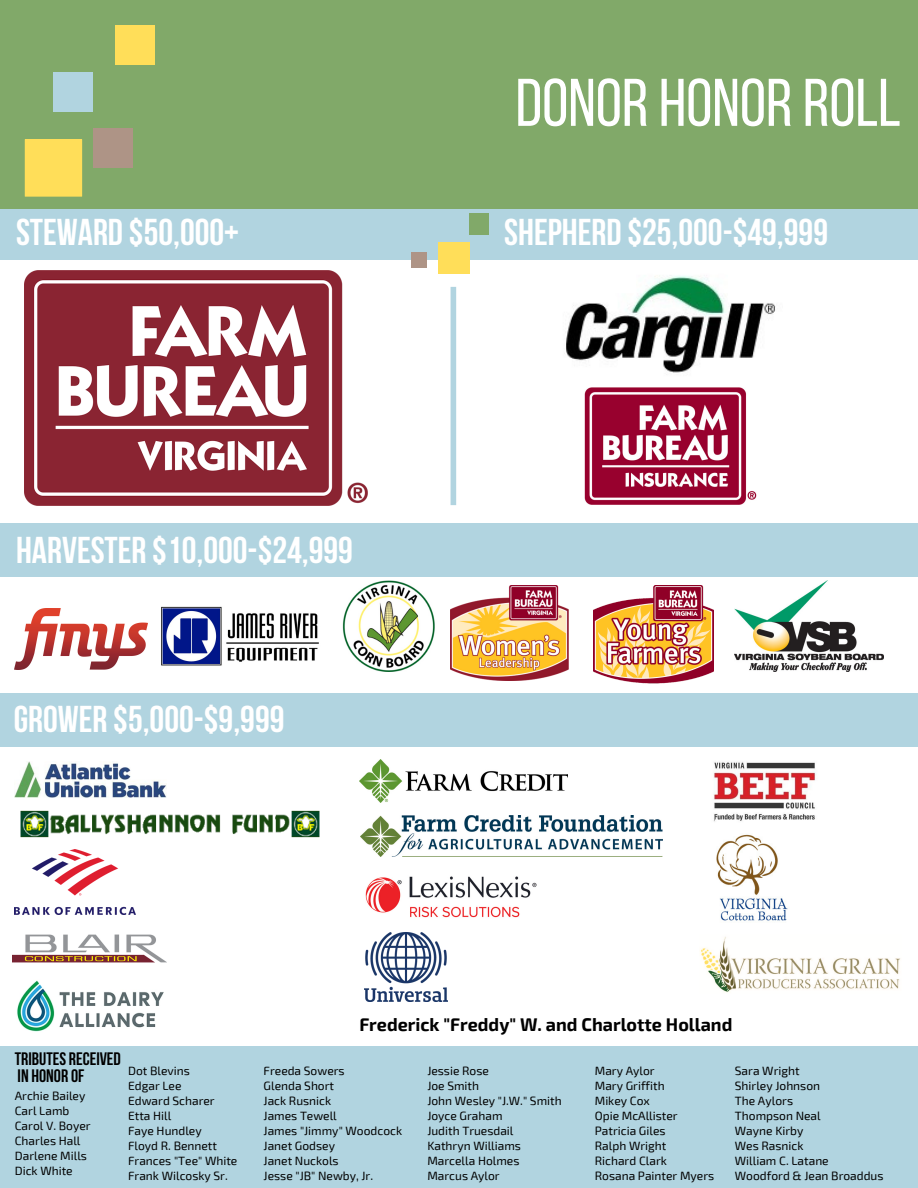
<style>
.page{position:relative;width:918px;height:1188px;background:#fff}
.page>*{position:absolute;margin:0;border:0;box-sizing:border-box;transform-origin:0 0}
.t1{font:67.2px "Bebas Neue";color:#fff}
.t2{font:700 37.2px "Bebas Neue";color:#fff}
.t3{font:700 18px "Exo 2";color:#000}
.t4{font:700 18px/16.8px "Bebas Neue";color:#000}
.t5{font:12px/15px "Exo 2";color:#000}
</style>
<div class="page">
<div style="left:0;top:206px;width:918px;height:54px;background:#b1d4e0"></div>
<div style="left:0;top:0;width:918px;height:209px;background:#81a969"></div>
<div style="left:25px;top:139px;width:57px;height:58px;background:#ffde59"></div>
<div style="left:115px;top:25px;width:40px;height:40px;background:#ffde59"></div>
<div style="left:54px;top:72px;width:39px;height:39px;background:#b1d4e0"></div>
<div style="left:93px;top:128px;width:40px;height:40px;background:#ae9486"></div>
<div style="left:438px;top:242px;width:31px;height:31px;background:#ffde59"></div>
<div style="left:469px;top:213px;width:19px;height:21px;background:#81a969"></div>
<div style="left:412px;top:252px;width:15px;height:16px;background:#ae9486"></div>
<img style="left:25px;top:271px;width:343px;height:235px">
<img style="left:566px;top:275px;width:210px;height:98px">
<img style="left:584px;top:388px;width:173px;height:117px">
<div style="left:451px;top:287px;width:5px;height:218px;background:#b1d4e0"></div>
<div style="left:0;top:523px;width:918px;height:54px;background:#b1d4e0"></div>
<img style="left:15px;top:608px;width:133px;height:61px">
<img style="left:161px;top:606px;width:158px;height:60px">
<img style="left:342px;top:580px;width:93px;height:92px">
<img style="left:593px;top:586px;width:120px;height:98px">
<img style="left:734px;top:580px;width:150px;height:92px">
<img style="left:15px;top:762px;width:152px;height:36px">
<img style="left:20px;top:810px;width:300px;height:28px">
<img style="left:15px;top:849px;width:120px;height:65px">
<img style="left:13px;top:934px;width:154px;height:29px">
<img style="left:17px;top:980px;width:147px;height:52px">
<img style="left:359px;top:760px;width:208px;height:42px">
<img style="left:360px;top:815px;width:303px;height:42px">
<img style="left:365px;top:876px;width:172px;height:42px">
<img style="left:365px;top:932px;width:83px;height:69px">
<img style="left:713px;top:762px;width:104px;height:60px">
<img style="left:716px;top:834px;width:72px;height:87px">
<img style="left:700px;top:937px;width:200px;height:56px">
<div style="left:0;top:693px;width:918px;height:54px;background:#b1d4e0"></div>
<div style="left:0;top:1047px;width:918px;height:141px;background:#b1d4e0"></div>
<img style="left:451px;top:586px;width:118px;height:94px">
<h1 class="t1" style="left:516px;top:75px;width:387px">DONOR HONORROLL</h1>
<h2 class="t2" style="left:16px;top:217px;width:224px">STEWARD $50,000+</h2>
<h2 class="t2" style="left:504px;top:217px;width:325px">SHEPHERD $25,000-$49,999</h2>
<h2 class="t2" style="left:16px;top:536px;width:338px">HARVESTER $10,000-$24,999</h2>
<h2 class="t2" style="left:14px;top:704px;width:272px">GROWER $5,000-$9,999</h2>
<h3 class="t3" style="left:359px;top:1013px;width:375px">Frederick "Freddy" W. and Charlotte Holland</h3>
<h3 class="t4" style="left:15px;top:1053px;width:108px">TRIBUTES RECEIVED<br>IN HONOR OF</h3>
<p class="t5" style="left:15px;top:1088px;width:77px">Archie Bailey<br>Carl Lamb<br>Carol V. Boyer<br>Charles Hall<br>Darlene Mills<br>Dick White</p>
<p class="t5" style="left:128px;top:1063px;width:111px">Dot Blevins<br>Edgar Lee<br>Edward Scharer<br>Etta Hill<br>Faye Hundley<br>Floyd R. Bennett<br>Frances "Tee" White<br>Frank Wilcosky Sr.</p>
<p class="t5" style="left:264px;top:1063px;width:140px">Freeda Sowers<br>Glenda Short<br>Jack Rusnick<br>James Tewell<br>James "Jimmy" Woodcock<br>Janet Godsey<br>Janet Nuckols<br>Jesse "JB" Newby, Jr.</p>
<p class="t5" style="left:427px;top:1063px;width:136px">Jessie Rose<br>Joe Smith<br>John Wesley "J.W." Smith<br>Joyce Graham<br>Judith Truesdail<br>Kathryn Williams<br>Marcella Holmes<br>Marcus Aylor</p>
<p class="t5" style="left:595px;top:1063px;width:121px">Mary Aylor<br>Mary Griffith<br>Mikey Cox<br>Opie McAllister<br>Patricia Giles<br>Ralph Wright<br>Richard Clark<br>Rosana Painter Myers</p>
<p class="t5" style="left:735px;top:1063px;width:150px">Sara Wright<br>Shirley Johnson<br>The Aylors<br>Thompson Neal<br>Wayne Kirby<br>Wes Rasnick<br>William C. Latane<br>Woodford &amp; Jean Broaddus</p>
</div>
